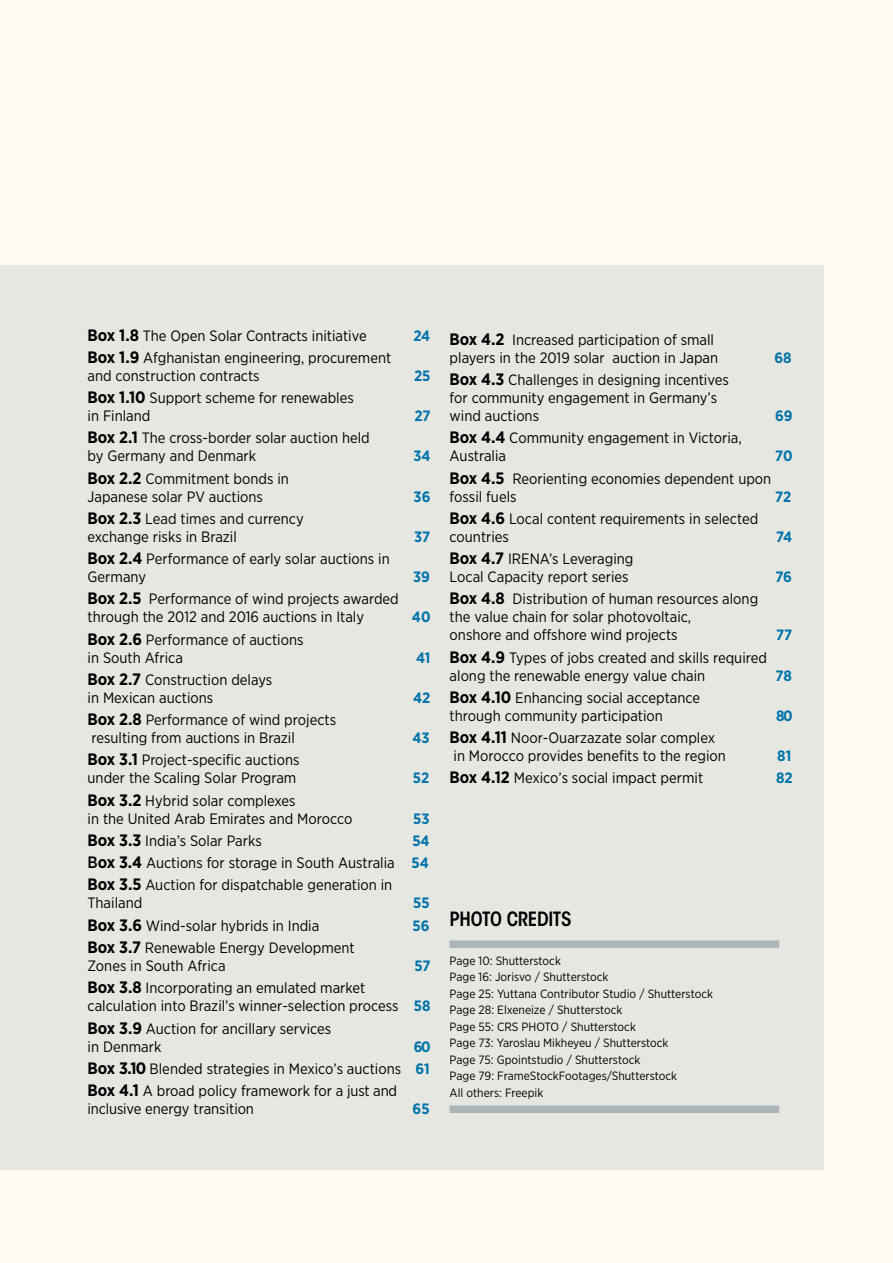
<style>
.page{position:relative;width:893px;height:1263px;background:#fef9f1}
.page>*{position:absolute;margin:0;border:0;box-sizing:border-box;transform-origin:0 0}
.t1{font:600 condensed 19.5px "ITC Avant Garde Std";letter-spacing:-.02em;color:#000}
.t2{font:15px/18px "Gotham Narrow";color:#000}
.t3{font:700 15px "Gotham Narrow";letter-spacing:-.005em;color:#0073ab}
.t4{font:12px/16.5px "Gotham Narrow";color:#000}
.s1{font-weight:700;font-size:16.5px}
.s2{font-weight:700;color:#0073ab}
.s3{font-weight:500;font-size:16.5px}
</style>
<div class="page">
<div style="left:0;top:265px;width:824px;height:905px;background:#e6e7e0"></div>
<div style="left:450px;top:940px;width:329px;height:8px;background:#aab4b9"></div>
<div style="left:450px;top:1105px;width:329px;height:8px;background:#aab4b9"></div>
<p class="t2" style="left:88px;top:326px;width:281px"><span class="s1">Box 1.8</span> The Open Solar Contracts initiative</p>
<p class="t3" style="left:413px;top:326px;width:19px">24</p>
<p class="t2" style="left:88px;top:348px;width:305px"><span class="s1">Box 1.9</span> Afghanistan engineering, procurement and construction contracts</p>
<p class="t3" style="left:414px;top:366px;width:18px">25</p>
<p class="t2" style="left:88px;top:389px;width:268px"><span class="s1">Box 1.10</span> Support scheme for renewables in Finland</p>
<p class="t3" style="left:414px;top:406px;width:18px">27</p>
<p class="t2" style="left:450px;top:330px;width:270px"><span class="s1">Box 4.2</span> Increased participation of small players in the 2019 solar auction in Japan</p>
<p class="t2" style="left:450px;top:371px;width:281px"><span class="s1">Box 4.3</span> Challenges in designing incentives for community engagement in Germany’s wind auctions</p>
<p class="t3" style="left:774px;top:348px;width:19px">68</p>
<p class="t3" style="left:775px;top:406px;width:19px">69</p>
<p class="t2" style="left:88px;top:429px;width:284px"><span class="s1">Box 2.1</span> The cross-border solar auction held by Germany and Denmark</p>
<p class="t3" style="left:413px;top:446px;width:19px">34</p>
<p class="t2" style="left:450px;top:429px;width:294px"><span class="s1">Box 4.4</span> Community engagement in Victoria,<br>Australia</p>
<p class="t3" style="left:775px;top:446px;width:19px">70</p>
<p class="t2" style="left:88px;top:469px;width:203px"><span class="s1">Box 2.2</span> Commitment bonds in<br>Japanese solar PV auctions</p>
<p class="t3" style="left:414px;top:487px;width:18px">36</p>
<p class="t2" style="left:450px;top:469px;width:323px"><span class="s1">Box 4.5</span> Reorienting economies dependent upon fossil fuels</p>
<p class="t3" style="left:775px;top:487px;width:18px">72</p>
<p class="t2" style="left:88px;top:509px;width:218px"><span class="s1">Box 2.3</span> Lead times and currency exchange risks in Brazil</p>
<p class="t3" style="left:414px;top:527px;width:17px">37</p>
<p class="t2" style="left:450px;top:509px;width:310px"><span class="s1">Box 4.6</span> Local content requirements in selected countries</p>
<p class="t3" style="left:776px;top:527px;width:18px">74</p>
<p class="t2" style="left:88px;top:550px;width:304px"><span class="s1">Box 2.4</span> Performance of early solar auctions in<br>Germany</p>
<p class="t3" style="left:413px;top:567px;width:18px">39</p>
<p class="t2" style="left:450px;top:550px;width:185px"><span class="s1">Box 4.7</span> IRENA’s Leveraging<br>Local Capacity report series</p>
<p class="t3" style="left:775px;top:567px;width:18px">76</p>
<p class="t2" style="left:88px;top:590px;width:313px"><span class="s1">Box 2.5</span> Performance of wind projects awarded through the 2012 and 2016 auctions in Italy</p>
<p class="t2" style="left:88px;top:630px;width:217px"><span class="s1">Box 2.6</span> Performance of auctions in South Africa</p>
<p class="t2" style="left:88px;top:670px;width:186px"><span class="s1">Box 2.7</span> Construction delays in Mexican auctions</p>
<p class="t2" style="left:88px;top:711px;width:250px"><span class="s1">Box 2.8</span> Performance of wind projects resulting from auctions in Brazil</p>
<p class="t2" style="left:88px;top:751px;width:213px"><span class="s1">Box 3.1</span> Project-specific auctions under the Scaling Solar Program</p>
<p class="t3" style="left:412px;top:607px;width:20px">40</p>
<p class="t3" style="left:416px;top:648px;width:16px">41</p>
<p class="t3" style="left:413px;top:688px;width:19px">42</p>
<p class="t3" style="left:412px;top:728px;width:19px">43</p>
<p class="t3" style="left:413px;top:768px;width:18px">52</p>
<p class="t2" style="left:450px;top:590px;width:310px"><span class="s1">Box 4.8</span> Distribution of human resources along the value chain for solar photovoltaic,<br>onshore and offshore wind projects</p>
<p class="t2" style="left:450px;top:648px;width:319px"><span class="s1">Box 4.9</span> Types of jobs created and skills required along the renewable energy value chain</p>
<p class="t2" style="left:450px;top:688px;width:252px"><span class="s1">Box 4.10</span> Enhancing social acceptance through community participation</p>
<p class="t2" style="left:450px;top:729px;width:278px"><span class="s1">Box 4.11</span> Noor-Ouarzazate solar complex in Morocco provides benefits to the region</p>
<p class="t3" style="left:776px;top:625px;width:18px">77</p>
<p class="t3" style="left:775px;top:666px;width:18px">78</p>
<p class="t3" style="left:776px;top:706px;width:18px">80</p>
<p class="t3" style="left:777px;top:746px;width:16px">81</p>
<p class="t2" style="left:450px;top:769px;width:255px"><span class="s1">Box 4.12</span> Mexico’s social impact permit</p>
<p class="t3" style="left:776px;top:768px;width:18px">82</p>
<p class="t2" style="left:88px;top:791px;width:266px"><span class="s1">Box 3.2</span> Hybrid solar complexes<br>in the United Arab Emirates and Morocco</p>
<p class="t3" style="left:413px;top:809px;width:18px">53</p>
<p class="t2" style="left:88px;top:831px;width:176px"><span class="s1">Box 3.3</span> India’s Solar Parks</p>
<p class="t2" style="left:88px;top:829px;width:344px;line-height:22.2px;text-align:justify;text-indent:325px"><span class="s2">54<br></span><span class="s3">B</span><span class="s1">ox 3.4</span> Auctions for storage in South Australia <span class="s2">54<br></span><span class="s1">Box 3.5</span> Auction for dispatchable generation in</p>
<p class="t2" style="left:88px;top:894px;width:56px">Thailand</p>
<p class="t3" style="left:413px;top:893px;width:18px">55</p>
<p class="t2" style="left:88px;top:916px;width:233px"><span class="s1">Box 3.6</span> Wind-solar hybrids in India</p>
<p class="t3" style="left:413px;top:916px;width:18px">56</p>
<p class="t2" style="left:88px;top:938px;width:269px"><span class="s1">Box 3.7</span> Renewable Energy Development<br>Zones in South Africa</p>
<p class="t3" style="left:414px;top:956px;width:17px">57</p>
<p class="t2" style="left:88px;top:979px;width:344px"><span class="s1">Box 3.8</span> Incorporating an emulated market calculation into Brazil’s winner-selection process <span class="s2">58</span></p>
<p class="t2" style="left:88px;top:1019px;width:245px"><span class="s1">Box 3.9</span> Auction for ancillary services in Denmark</p>
<p class="t2" style="left:88px;top:1035px;width:344px;line-height:22.2px;text-align:justify;text-indent:326px"><span class="s2">60<br></span><span class="s1">Box 3.10</span> Blended strategies in Mexico’s auctions <span class="s2">61<br></span><span class="s1">Box 4.1</span> A broad policy framework for a just and</p>
<p class="t2" style="left:88px;top:1099px;width:168px">inclusive energy transition</p>
<p class="t3" style="left:413px;top:1099px;width:18px">65</p>
<h1 class="t1" style="left:450px;top:906px;width:123px">PHOTO CREDITS</h1>
<p class="t4" style="left:450px;top:952px;width:265px">Page 10: Shutterstock<br>Page 16: Jorisvo / Shutterstock<br>Page 25: Yuttana Contributor Studio / Shutterstock Page 28: Elxeneize / Shutterstock<br>Page 55: CRS PHOTO / Shutterstock<br>Page 73: Yaroslau Mikheyeu / Shutterstock<br>Page 75: Gpointstudio / Shutterstock<br>Page 79: FrameStockFootages/Shutterstock<br>All others: Freepik</p>
</div>
